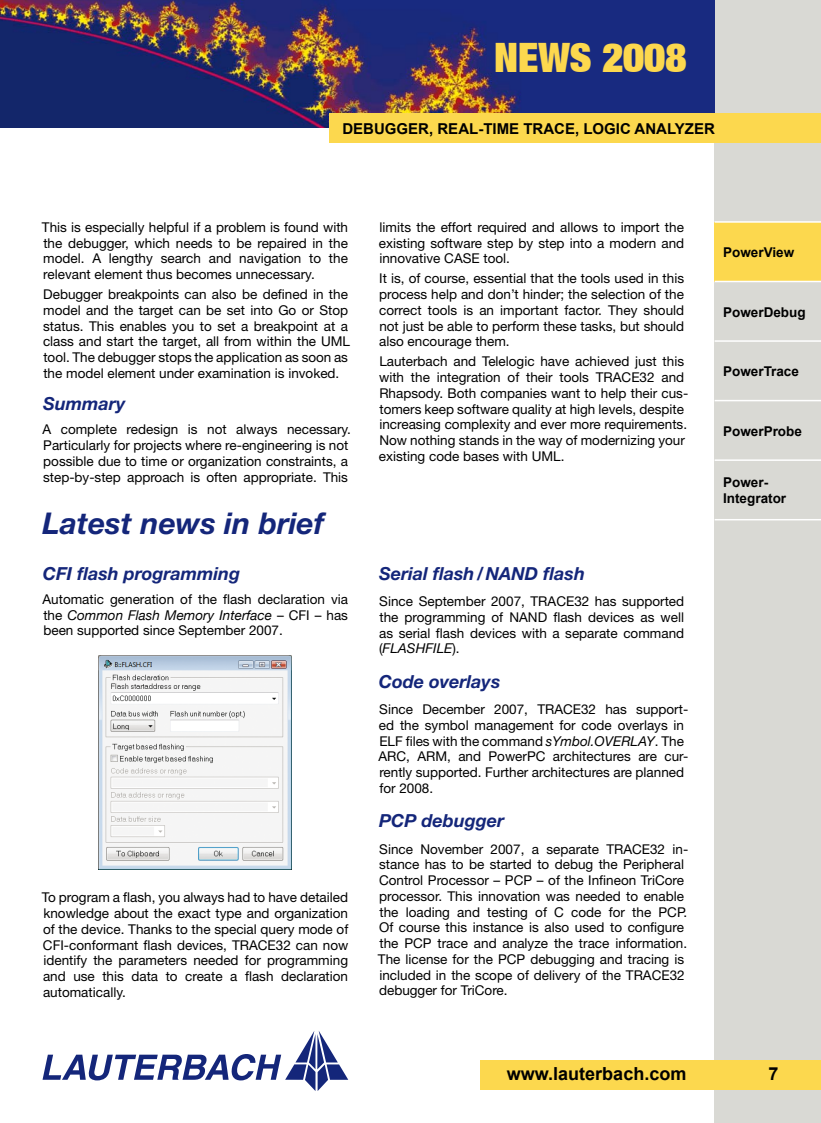
<style>
.page{position:relative;width:821px;height:1123px;background:#fff}
.page>*{position:absolute;margin:0;border:0;box-sizing:border-box;transform-origin:0 0}
.t1{font:900 expanded 40.5px "Helvetica Neue LT";color:#fcd84e}
.t2{font:italic 700 30px "Helvetica Neue LT";color:#14267a}
.t3{font:italic 700 18px "Helvetica Neue LT";color:#14267a}
.t4{font:700 18px "Arial";color:#000}
.t5{font:700 15px "Arial";color:#000}
.t6{font:13.5px/15.8px "Helvetica Neue LT";color:#000;text-align:justify}
.t7{font:700 13.5px/16.2px "Arial";color:#000}
.s1{font-style:italic}
</style>
<div class="page">
<div style="left:714px;top:0;width:107px;height:1123px;background:#d9d9d4"></div>
<svg style="left:43px;top:1031px;width:305px;height:60px"></svg>
<div style="left:480px;top:1060px;width:341px;height:30px;background:#fcd84e"></div>
<img style="left:0;top:0;width:714px;height:128px">
<div style="left:330px;top:113px;width:491px;height:29px;background:#fcd84e"></div>
<div style="left:714px;top:222px;width:107px;height:59px;background:#fcd84e"></div>
<hr style="left:714px;top:340px;width:107px;height:2px;background:#fff">
<hr style="left:714px;top:400px;width:107px;height:1px;background:#fff">
<hr style="left:714px;top:459px;width:107px;height:2px;background:#fff">
<hr style="left:714px;top:519px;width:107px;height:1px;background:#fff">
<hr style="left:714px;top:221px;width:107px;height:2px;background:#fff">
<hr style="left:714px;top:281px;width:107px;height:1px;background:#fff">
<img style="left:99px;top:656px;width:192px;height:213px">
<h1 class="t1" style="left:494px;top:32px;width:194px">NEWS 2008</h1>
<p class="t5" style="left:342px;top:120px;width:374px">DEBUGGER, REAL-TIME TRACE, LOGIC ANALYZER</p>
<p class="t6" style="left:42px;top:220px;width:308px">This is especially helpful if a problem is found with the debugger, which needs to be repaired in the model. A lengthy search and navigation to the relevant element thus becomes unnecessary.</p>
<p class="t6" style="left:43px;top:288px;width:308px;text-align:left">Debugger breakpoints can also be defined in the model and the target can be set into Go or Stop status. This enables you to set a breakpoint at a class and start the target, all from within the UML tool. The debugger stops the application as soon as the model element under examination is invoked.</p>
<h3 class="t3" style="left:43px;top:397px;width:84px">Summary</h3>
<p class="t6" style="left:42px;top:423px;width:310px;text-align:left">A complete redesign is not always necessary.<br>Particularly for projects where re-engineering is not possible due to time or organization constraints, a step-by-step approach is often appropriate. This</p>
<h2 class="t2" style="left:43px;top:512px;width:283px">Latest news in brief</h2>
<h3 class="t3" style="left:43px;top:566px;width:199px">CFI flash programming</h3>
<p class="t6" style="left:42px;top:592px;width:307px">Automatic generation of the flash declaration via the <span class="s1">Common Flash Memory Interface</span> – CFI – has been supported since September 2007.</p>
<p class="t6" style="left:42px;top:891px;width:308px">To program a flash, you always had to have detailed knowledge about the exact type and organization of the device. Thanks to the special query mode of CFI-conformant flash devices, TRACE32 can now identify the parameters needed for programming and use this data to create a flash declaration automatically.</p>
<p class="t6" style="left:379px;top:220px;width:307px">limits the effort required and allows to import the existing software step by step into a modern and innovative CASE tool.</p>
<p class="t6" style="left:379px;top:272px;width:306px">It is, of course, essential that the tools used in this process help and don’t hinder; the selection of the correct tools is an important factor. They should not just be able to perform these tasks, but should also encourage them.</p>
<p class="t6" style="left:379px;top:355px;width:311px;text-align:left">Lauterbach and Telelogic have achieved just this with the integration of their tools TRACE32 and Rhapsody. Both companies want to help their cus&shy;tomers keep software quality at high levels, despite increasing complexity and ever more requirements.<br>Now nothing stands in the way of modernizing your existing code bases with UML.</p>
<h3 class="t3" style="left:379px;top:566px;width:207px">Serial flash/NAND flash</h3>
<p class="t6" style="left:379px;top:594px;width:306px">Since September 2007, TRACE32 has supported the programming of NAND flash devices as well as serial flash devices with a separate command (<span class="s1">FLASHFILE</span>).</p>
<h3 class="t3" style="left:379px;top:674px;width:123px">Code overlays</h3>
<p class="t6" style="left:378px;top:702px;width:311px;text-align:left">Since December 2007, TRACE32 has support&shy;ed the symbol management for code overlays in ELF files with the command <span class="s1">sYmbol.OVERLAY</span>. The ARC, ARM, and PowerPC architectures are cur&shy;rently supported. Further architectures are planned for 2008.</p>
<h3 class="t3" style="left:379px;top:814px;width:127px">PCP debugger</h3>
<p class="t6" style="left:378px;top:842px;width:312px;text-align:left">Since November 2007, a separate TRACE32 in&shy;stance has to be started to debug the Peripheral Control Processor – PCP – of the Infineon TriCore processor. This innovation was needed to enable the loading and testing of C code for the PCP.<br>Of course this instance is also used to configure the PCP trace and analyze the trace information.<br>The license for the PCP debugging and tracing is included in the scope of delivery of the TRACE32 debugger for TriCore.</p>
<p class="t7" style="left:723px;top:244px;width:73px">PowerView</p>
<p class="t7" style="left:723px;top:304px;width:84px">PowerDebug</p>
<p class="t7" style="left:723px;top:363px;width:77px">PowerTrace</p>
<p class="t7" style="left:723px;top:423px;width:80px">PowerProbe</p>
<p class="t7" style="left:723px;top:474px;width:65px">Power-<br>Integrator</p>
<h3 class="t4" style="left:507px;top:1064px;width:181px">www.lauterbach.com</h3>
<h3 class="t4" style="left:768px;top:1063px;width:12px">7</h3>
</div>
